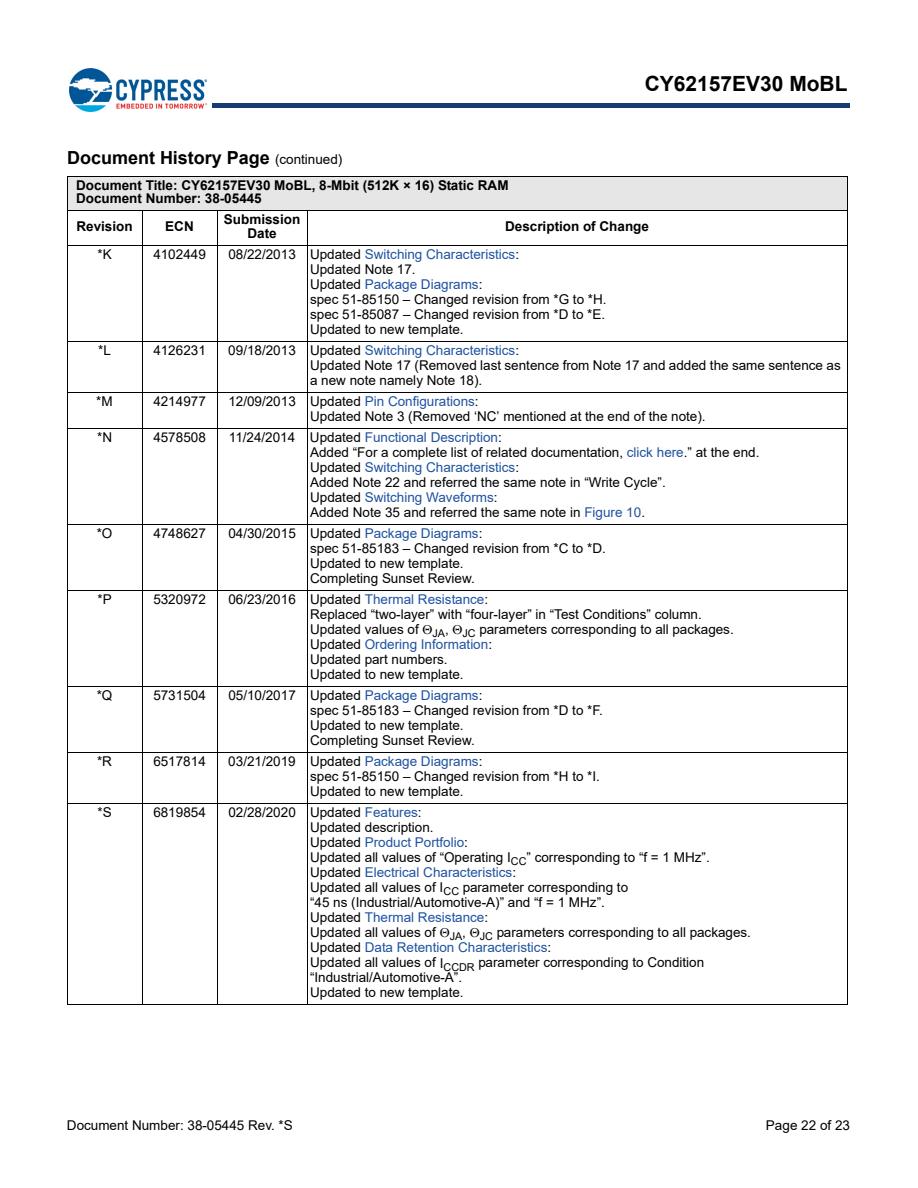
<style>
.page{position:relative;width:918px;height:1188px;background:#fff}
.page>*{position:absolute;margin:0;border:0;box-sizing:border-box;transform-origin:0 0}
.t1{font:700 21px "Arial";color:#000}
.t2{font:700 18px "Arial";color:#000}
.t3{font:13.5px/15px "Arial";color:#000}
.t4{font:700 13.5px/13.5px "Arial";color:#000}
.s1{font-weight:400;font-size:13.5px}
.s2{color:#1f52a1}
</style>
<div class="page">
<hr style="left:213px;top:104px;width:637px;height:4px;background:#163b71">
<img style="left:69px;top:68px;width:138px;height:43px">
<div style="left:67px;top:176px;width:780px;height:35px;background:#e6e6e6"></div>
<hr style="left:67px;top:176px;width:1px;height:828px;background:#000">
<hr style="left:142px;top:210px;width:1px;height:794px;background:#000">
<hr style="left:217px;top:210px;width:1px;height:794px;background:#000">
<hr style="left:307px;top:210px;width:1px;height:794px;background:#000">
<hr style="left:847px;top:176px;width:1px;height:828px;background:#000">
<hr style="left:67px;top:176px;width:781px;height:1px;background:#000">
<hr style="left:67px;top:210px;width:781px;height:1px;background:#000">
<hr style="left:67px;top:245px;width:781px;height:1px;background:#000">
<hr style="left:67px;top:341px;width:781px;height:1px;background:#000">
<hr style="left:67px;top:392px;width:781px;height:1px;background:#000">
<hr style="left:67px;top:428px;width:781px;height:1px;background:#000">
<hr style="left:67px;top:524px;width:781px;height:1px;background:#000">
<hr style="left:67px;top:590px;width:781px;height:1px;background:#000">
<hr style="left:67px;top:686px;width:781px;height:1px;background:#000">
<hr style="left:67px;top:752px;width:781px;height:1px;background:#000">
<hr style="left:67px;top:803px;width:781px;height:1px;background:#000">
<hr style="left:67px;top:1004px;width:781px;height:1px;background:#000">
<h1 class="t1" style="left:645px;top:72px;width:204px">CY62157EV30 MoBL</h1>
<h2 class="t2" style="left:67px;top:148px;width:277px">Document History Page <span class="s1">(continued)</span></h2>
<p class="t4" style="left:76px;top:178px;width:434px">Document Title: CY62157EV30 MoBL, 8-Mbit (512K × 16) Static RAM<br>Document Number: 38-05445</p>
<p class="t4" style="left:76px;top:219px;width:58px">Revision</p>
<p class="t4" style="left:165px;top:219px;width:30px">ECN</p>
<p class="t4" style="left:224px;top:213px;width:78px;text-align:center">Submission<br>Date</p>
<p class="t4" style="left:505px;top:219px;width:145px">Description of Change</p>
<p class="t3" style="left:97px;top:246px;width:16px">*K</p>
<p class="t3" style="left:153px;top:246px;width:54px">4102449</p>
<p class="t3" style="left:310px;top:246px;width:298px;text-indent:-82px">08/22/2013 Updated <span class="s2">Switching Characteristics</span>:<br>Updated Note 17.<br>Updated <span class="s2">Package Diagrams</span>:<br>spec 51-85150 – Changed revision from *G to *H. spec 51-85087 – Changed revision from *D to *E.<br>Updated to new template.</p>
<p class="t3" style="left:98px;top:342px;width:14px">*L</p>
<p class="t3" style="left:153px;top:342px;width:54px">4126231</p>
<p class="t3" style="left:310px;top:342px;width:532px;text-indent:-82px">09/18/2013 Updated <span class="s2">Switching Characteristics</span>:<br>Updated Note 17 (Removed last sentence from Note 17 and added the same sentence as a new note namely Note 18).</p>
<p class="t3" style="left:96px;top:393px;width:18px">*M</p>
<p class="t3" style="left:153px;top:393px;width:54px">4214977</p>
<p class="t3" style="left:310px;top:393px;width:397px;text-indent:-82px">12/09/2013 Updated <span class="s2">Pin Configurations</span>:<br>Updated Note 3 (Removed ‘NC’ mentioned at the end of the note).</p>
<p class="t3" style="left:97px;top:429px;width:16px">*N</p>
<p class="t3" style="left:153px;top:429px;width:54px">4578508</p>
<p class="t3" style="left:310px;top:429px;width:451px;text-indent:-81px">11/24/2014 Updated <span class="s2">Functional Description</span>:<br>Added “For a complete list of related documentation, <span class="s2">click here</span>.” at the end.<br>Updated <span class="s2">Switching Characteristics</span>:<br>Added Note 22 and referred the same note in “Write Cycle”.<br>Updated <span class="s2">Switching Waveforms</span>:<br>Added Note 35 and referred the same note in <span class="s2">Figure 10</span>.</p>
<p class="t3" style="left:97px;top:525px;width:17px">*O</p>
<p class="t3" style="left:153px;top:525px;width:54px">4748627</p>
<p class="t3" style="left:310px;top:525px;width:297px;text-indent:-82px">04/30/2015 Updated <span class="s2">Package Diagrams</span>:<br>spec 51-85183 – Changed revision from *C to *D.<br>Updated to new template.<br>Completing Sunset Review.</p>
<p class="t3" style="left:97px;top:591px;width:16px">*P</p>
<p class="t3" style="left:153px;top:591px;width:54px">5320972</p>
<p class="t3" style="left:310px;top:591px;width:425px;text-indent:-82px">06/23/2016 Updated <span class="s2">Thermal Resistance</span>:<br>Replaced “two-layer” with “four-layer” in “Test Conditions” column.<br>Updated values of <sub>JA</sub>, <sub>JC</sub> parameters corresponding to all packages.<br>Updated <span class="s2">Ordering Information</span>:<br>Updated part numbers.<br>Updated to new template.</p>
<p class="t3" style="left:97px;top:687px;width:17px">*Q</p>
<p class="t3" style="left:153px;top:687px;width:54px">5731504</p>
<p class="t3" style="left:310px;top:687px;width:294px;text-indent:-82px">05/10/2017 Updated <span class="s2">Package Diagrams</span>:<br>spec 51-85183 – Changed revision from *D to *F.<br>Updated to new template.<br>Completing Sunset Review.</p>
<p class="t3" style="left:97px;top:753px;width:16px">*R</p>
<p class="t3" style="left:153px;top:753px;width:54px">6517814</p>
<p class="t3" style="left:310px;top:753px;width:291px;text-indent:-82px">03/21/2019 Updated <span class="s2">Package Diagrams</span>:<br>spec 51-85150 – Changed revision from *H to *I.<br>Updated to new template.</p>
<p class="t3" style="left:97px;top:804px;width:16px">*S</p>
<p class="t3" style="left:153px;top:804px;width:54px">6819854</p>
<p class="t3" style="left:310px;top:804px;width:442px;text-indent:-82px">02/28/2020 Updated <span class="s2">Features</span>:<br>Updated description.<br>Updated <span class="s2">Product Portfolio</span>:<br>Updated all values of “Operating I<sub>CC</sub>” corresponding to “f = 1 MHz”.<br>Updated <span class="s2">Electrical Characteristics</span>:<br>Updated all values of I<sub>CC</sub> parameter corresponding to<br>“45 ns (Industrial/Automotive-A)” and “f = 1 MHz”.<br>Updated <span class="s2">Thermal Resistance</span>:<br>Updated all values of <sub>JA</sub>, <sub>JC</sub> parameters corresponding to all packages.<br>Updated <span class="s2">Data Retention Characteristics</span>:<br>Updated all values of I<sub>CCDR</sub> parameter corresponding to Condition “Industrial/Automotive-A”.<br>Updated to new template.</p>
<p class="t3" style="left:67px;top:1117px;width:227px">Document Number: 38-05445 Rev. *S</p>
<p class="t3" style="left:766px;top:1117px;width:86px">Page 22 of 23</p>
</div>
